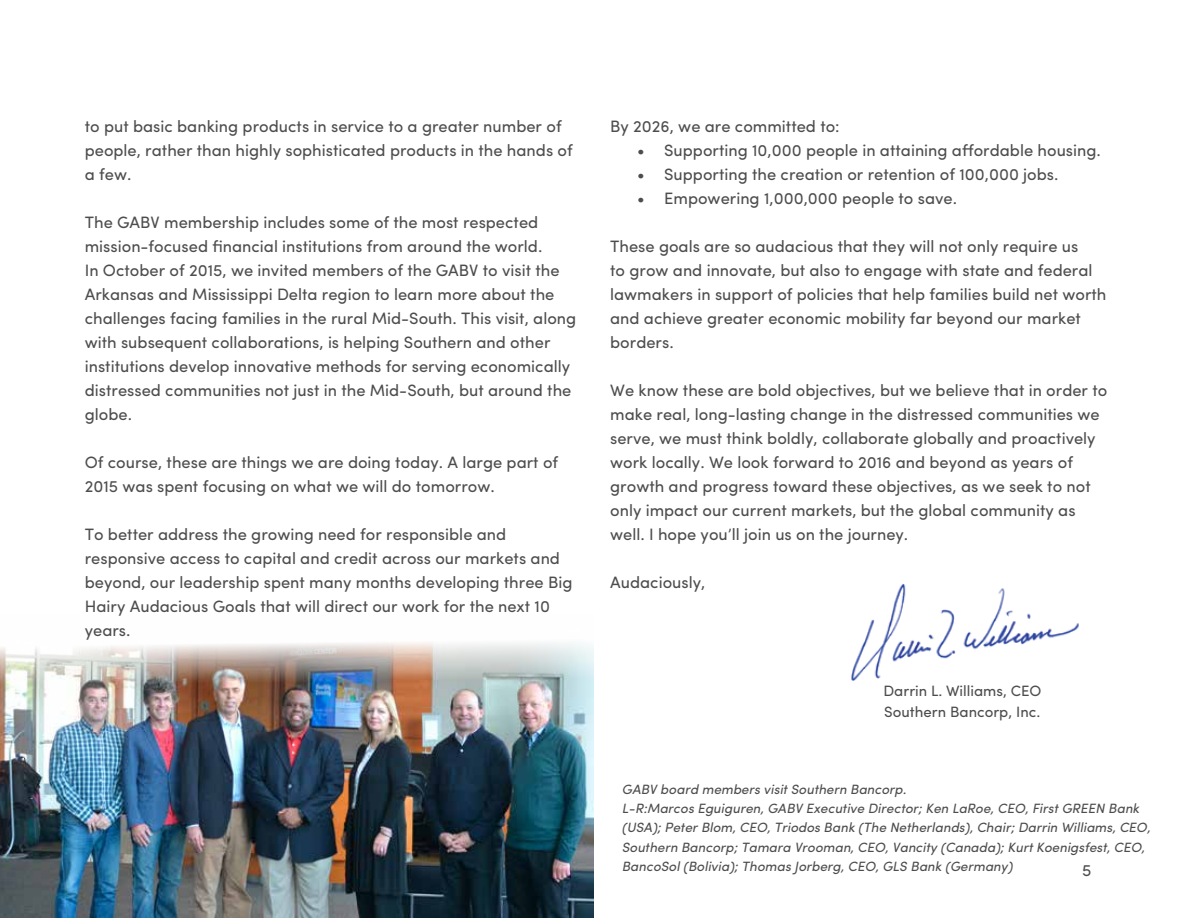
<style>
.page{position:relative;width:1188px;height:918px;background:#fff}
.page>*{position:absolute;margin:0;border:0;box-sizing:border-box;transform-origin:0 0}
.t1{font:16.5px/24px "Sofia Pro";color:#4d4d4f}
.t2{font:15px/21px "Sofia Pro";color:#4d4d4f}
.t3{font:italic 13.5px/19.5px "Sofia Pro";color:#4d4d4f}
</style>
<div class="page">
<img style="left:0;top:642px;width:594px;height:276px">
<img style="left:851px;top:584px;width:228px;height:96px">
<p class="t1" style="left:85px;top:113px;width:489px">to put basic banking products in service to a greater number of people, rather than highly sophisticated products in the hands of a few.</p>
<p class="t1" style="left:85px;top:209px;width:493px">The GABV membership includes some of the most respected mission-focused financial institutions from around the world.<br>In October of 2015, we invited members of the GABV to visit the Arkansas and Mississippi Delta region to learn more about the challenges facing families in the rural Mid-South. This visit, along with subsequent collaborations, is helping Southern and other institutions develop innovative methods for serving economically distressed communities not just in the Mid-South, but around the globe.</p>
<p class="t1" style="left:85px;top:449px;width:475px">Of course, these are things we are doing today. A large part of<br>2015 was spent focusing on what we will do tomorrow.</p>
<p class="t1" style="left:85px;top:521px;width:489px">To better address the growing need for responsible and responsive access to capital and credit across our markets and beyond, our leadership spent many months developing three Big Hairy Audacious Goals that will direct our work for the next 10 years.</p>
<p class="t1" style="left:610px;top:113px;width:231px">By 2026, we are committed to:</p>
<p class="t1" style="left:637px;top:137px;width:465px">• Supporting 10,000 people in attaining affordable housing.</p>
<p class="t1" style="left:637px;top:161px;width:423px">• Supporting the creation or retention of 100,000 jobs.</p>
<p class="t1" style="left:637px;top:185px;width:321px">• Empowering 1,000,000 people to save.</p>
<p class="t1" style="left:610px;top:233px;width:498px">These goals are so audacious that they will not only require us<br>to grow and innovate, but also to engage with state and federal lawmakers in support of policies that help families build net worth and achieve greater economic mobility far beyond our market borders.</p>
<p class="t1" style="left:610px;top:377px;width:499px">We know these are bold objectives, but we believe that in order to make real, long-lasting change in the distressed communities we serve, we must think boldly, collaborate globally and proactively work locally. We look forward to 2016 and beyond as years of growth and progress toward these objectives, as we seek to not only impact our current markets, but the global community as well. I hope you’ll join us on the journey.</p>
<p class="t1" style="left:610px;top:569px;width:97px">Audaciously,</p>
<p class="t2" style="left:883px;top:680px;width:159px">Darrin L. Williams, CEO<br>Southern Bancorp, Inc.</p>
<p class="t3" style="left:622px;top:778px;width:530px">GABV board members visit Southern Bancorp.<br>L-R:Marcos Eguiguren, GABV Executive Director; Ken LaRoe, CEO, First GREEN Bank (USA); Peter Blom, CEO, Triodos Bank (The Netherlands), Chair; Darrin Williams, CEO, Southern Bancorp; Tamara Vrooman, CEO, Vancity (Canada); Kurt Koenigsfest, CEO, BancoSol (Bolivia); Thomas Jorberg, CEO, GLS Bank (Germany)</p>
<p class="t1" style="left:1082px;top:857px;width:11px">5</p>
</div>
